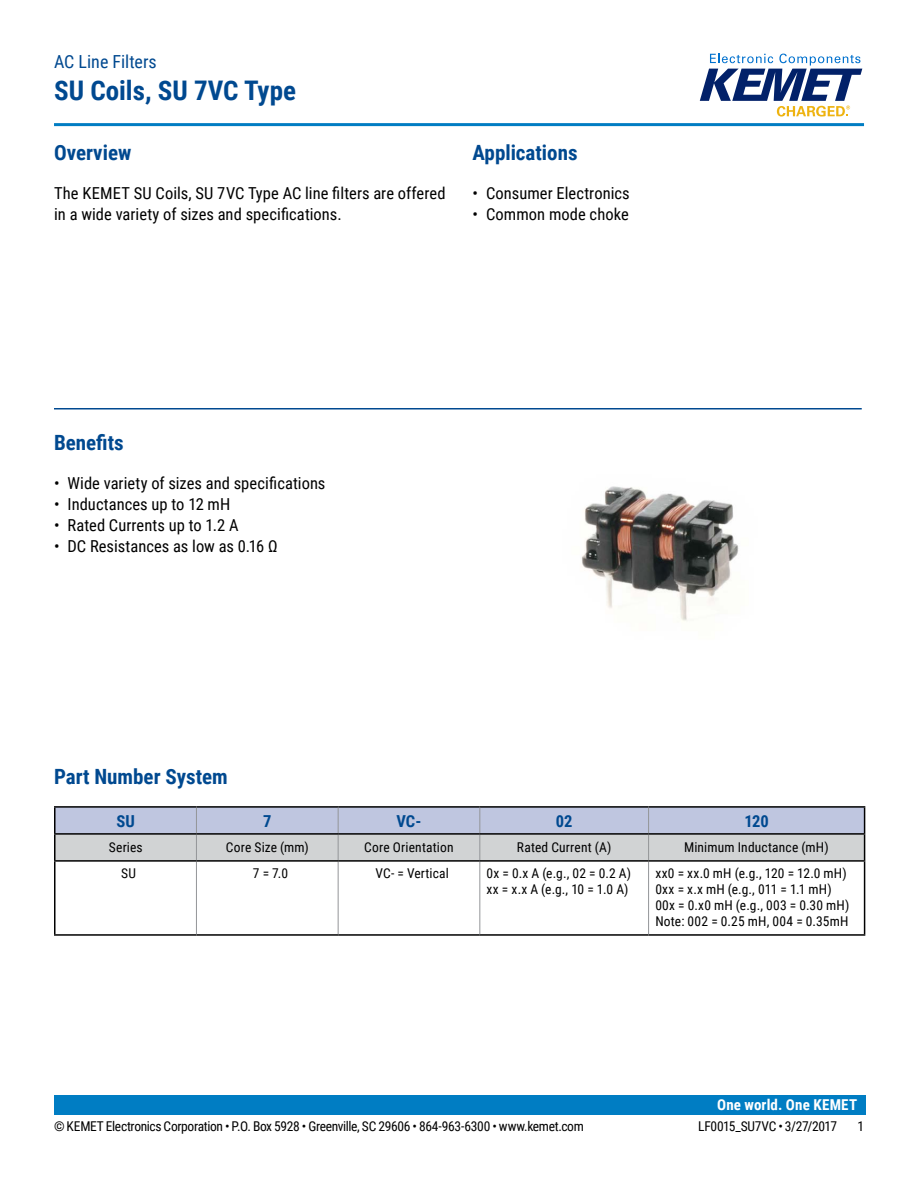
<style>
.page{position:relative;width:918px;height:1188px;background:#fff}
.page>*{position:absolute;margin:0;border:0;box-sizing:border-box;transform-origin:0 0}
.t1{font:700 27px "Roboto Condensed";color:#004990}
.t2{font:700 21px "Roboto Condensed";color:#004990}
.t3{font:18px "Roboto Condensed";color:#004990}
.t4{font:16.5px/21px "Roboto Condensed";letter-spacing:.005em;color:#000}
.t5{font:700 16.5px "Roboto Condensed";letter-spacing:-.005em;color:#004990}
.t6{font:700 15px "Roboto Condensed";letter-spacing:.015em;color:#fff}
.t7{font:13.5px/16.2px "Roboto Condensed";letter-spacing:.01em;color:#000}
.t8{font:13.5px "Roboto Condensed";letter-spacing:-.025em;color:#000}
</style>
<div class="page">
<svg style="left:700px;top:54px;width:162px;height:63px"></svg>
<hr style="left:54px;top:123px;width:810px;height:3px;background:#007dc3">
<div style="left:54px;top:1095px;width:811px;height:20px;background:#007dc3"></div>
<hr style="left:54px;top:408px;width:808px;height:2px;background:#004990">
<hr style="left:54px;top:835px;width:2px;height:25px;background:#000">
<hr style="left:54px;top:862px;width:2px;height:72px;background:#000">
<hr style="left:864px;top:862px;width:1px;height:72px;background:#000">
<hr style="left:54px;top:934px;width:142px;height:2px;background:#000">
<hr style="left:196px;top:934px;width:142px;height:2px;background:#000">
<hr style="left:338px;top:934px;width:142px;height:2px;background:#000">
<hr style="left:480px;top:934px;width:169px;height:2px;background:#000">
<hr style="left:649px;top:934px;width:216px;height:2px;background:#000">
<hr style="left:54px;top:806px;width:142px;height:2px;background:#000">
<hr style="left:54px;top:808px;width:2px;height:25px;background:#000">
<hr style="left:196px;top:806px;width:142px;height:2px;background:#000">
<hr style="left:338px;top:806px;width:142px;height:2px;background:#000">
<hr style="left:480px;top:806px;width:169px;height:2px;background:#000">
<hr style="left:649px;top:806px;width:216px;height:2px;background:#000">
<hr style="left:196px;top:862px;width:1px;height:72px;background:#939598">
<hr style="left:338px;top:862px;width:1px;height:72px;background:#939598">
<hr style="left:479px;top:862px;width:1px;height:72px;background:#939598">
<hr style="left:648px;top:862px;width:1px;height:72px;background:#939598">
<svg style="left:55px;top:807px;width:810px;height:53px;background:#c4c8d5"></svg>
<hr style="left:54px;top:860px;width:142px;height:2px;background:#000">
<hr style="left:196px;top:860px;width:142px;height:2px;background:#000">
<hr style="left:338px;top:860px;width:142px;height:2px;background:#000">
<hr style="left:480px;top:860px;width:169px;height:2px;background:#000">
<hr style="left:649px;top:860px;width:216px;height:2px;background:#000">
<hr style="left:54px;top:833px;width:142px;height:2px;background:#000">
<hr style="left:196px;top:833px;width:142px;height:2px;background:#000">
<hr style="left:338px;top:833px;width:142px;height:2px;background:#000">
<hr style="left:480px;top:833px;width:169px;height:2px;background:#000">
<hr style="left:649px;top:833px;width:216px;height:2px;background:#000">
<img style="left:581px;top:486px;width:158px;height:135px">
<h3 class="t3" style="left:54px;top:48px;width:104px">AC Line Filters</h3>
<h1 class="t1" style="left:54px;top:71px;width:243px">SU Coils, SU 7VC Type</h1>
<h2 class="t2" style="left:54px;top:138px;width:79px">Overview</h2>
<p class="t4" style="left:54px;top:182px;width:393px">The KEMET SU Coils, SU 7VC Type AC line filters are offered in a wide variety of sizes and specifications.</p>
<h2 class="t2" style="left:473px;top:138px;width:107px">Applications</h2>
<p class="t4" style="left:473px;top:182px;width:159px">• Consumer Electronics</p>
<p class="t4" style="left:473px;top:203px;width:158px">• Common mode choke</p>
<h2 class="t2" style="left:54px;top:428px;width:71px">Benefits</h2>
<p class="t4" style="left:54px;top:472px;width:273px">• Wide variety of sizes and specifications</p>
<p class="t4" style="left:54px;top:493px;width:178px">• Inductances up to 12 mH</p>
<p class="t4" style="left:54px;top:514px;width:186px">• Rated Currents up to 1.2 A</p>
<p class="t4" style="left:54px;top:535px;width:225px">• DC Resistances as low as 0.16 Ω</p>
<h2 class="t2" style="left:54px;top:762px;width:175px">Part Number System</h2>
<p class="t5" style="left:116px;top:809px;width:20px">SU</p>
<p class="t5" style="left:263px;top:809px;width:10px">7</p>
<p class="t5" style="left:397px;top:809px;width:26px">VC-</p>
<p class="t5" style="left:556px;top:809px;width:18px">02</p>
<p class="t5" style="left:744px;top:809px;width:26px">120</p>
<p class="t7" style="left:109px;top:839px;width:35px">Series</p>
<p class="t7" style="left:226px;top:839px;width:84px">Core Size (mm)</p>
<p class="t7" style="left:364px;top:839px;width:91px">Core Orientation</p>
<p class="t7" style="left:517px;top:839px;width:96px">Rated Current (A)</p>
<p class="t7" style="left:684px;top:839px;width:146px">Minimum Inductance (mH)</p>
<p class="t7" style="left:121px;top:864px;width:16px">SU</p>
<p class="t7" style="left:253px;top:864px;width:37px">7 = 7.0</p>
<p class="t7" style="left:375px;top:864px;width:75px">VC- = Vertical</p>
<p class="t7" style="left:487px;top:864px;width:146px">0x = 0.x A (e.g., 02 = 0.2 A) xx = x.x A (e.g., 10 = 1.0 A)</p>
<p class="t7" style="left:655px;top:864px;width:196px">xx0 = xx.0 mH (e.g., 120 = 12.0 mH)<br>0xx = x.x mH (e.g., 011 = 1.1 mH)<br>00x = 0.x0 mH (e.g., 003 = 0.30 mH)<br>Note: 002 = 0.25 mH, 004 = 0.35mH</p>
<p class="t6" style="left:717px;top:1094px;width:142px">One world. One KEMET</p>
<p class="t8" style="left:54px;top:1116px;width:531px">© KEMET Electronics Corporation • P.O. Box 5928 • Greenville, SC 29606 • 864-963-6300 • www.kemet.com</p>
<p class="t8" style="left:698px;top:1116px;width:140px">LF0015_SU7VC • 3/27/2017</p>
<p class="t7" style="left:857px;top:1117px;width:8px">1</p>
</div>
